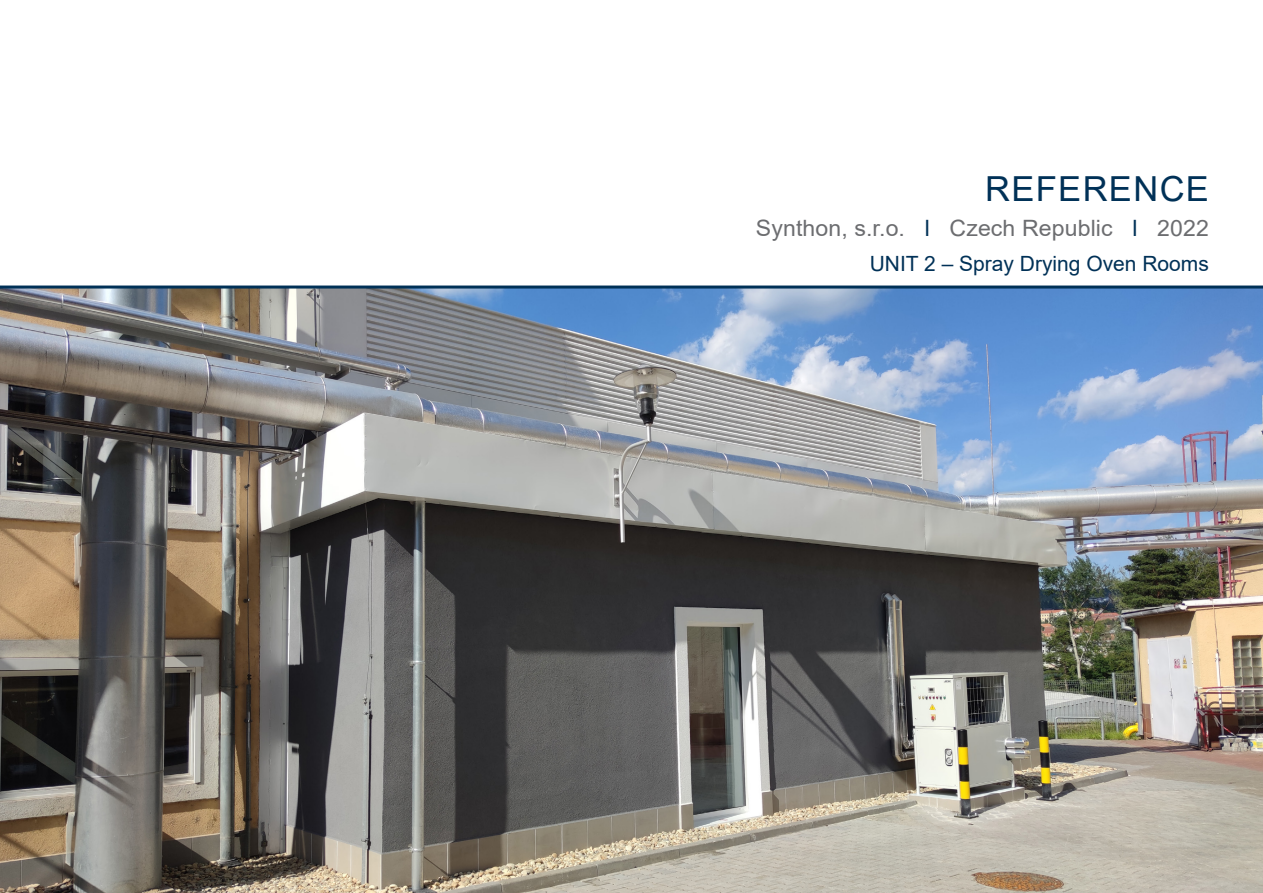
<style>
.page{position:relative;width:1263px;height:893px;background:#fff}
.page>*{position:absolute;margin:0;border:0;box-sizing:border-box;transform-origin:0 0}
.t1{font:34.5px "Arial";letter-spacing:.04em;color:#003157}
.t2{font:22.5px "Arial";letter-spacing:.005em;color:#6c6d70}
.t3{font:21px "Arial";color:#003157}
.s1{color:#003157}
</style>
<div class="page">
<img style="left:0;top:289px;width:1263px;height:604px">
<hr style="left:0;top:286px;width:1263px;height:3px;background:#003157">
<p class="t1" style="left:985px;top:165px;width:225px">REFERENCE</p>
<p class="t2" style="left:756px;top:213px;width:455px">Synthon, s.r.o. <span class="s1">l</span> Czech Republic <span class="s1">l</span> 2022</p>
<p class="t3" style="left:870px;top:250px;width:341px">UNIT 2 – Spray Drying Oven Rooms</p>
</div>
